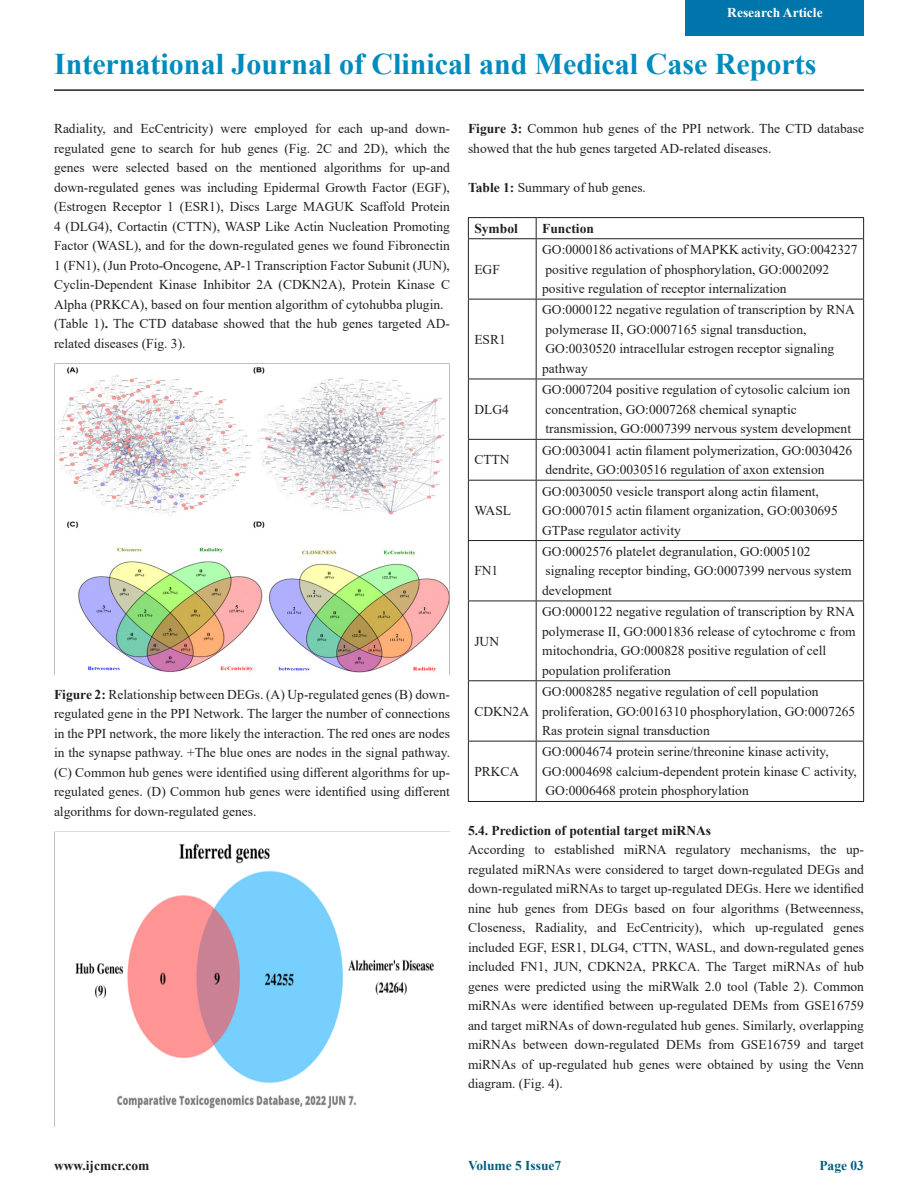
<style>
.page{position:relative;width:918px;height:1188px;background:#fff}
.page>*{position:absolute;margin:0;border:0;box-sizing:border-box;transform-origin:0 0}
.t1{font:700 30px "Times New Roman";color:#008bbd}
.t2{font:13.5px/19.5px "Times New Roman";color:#231f20;text-align:justify}
.t3{font:700 13.5px "Times New Roman";color:#231f20}
.t4{font:700 13.5px "Times New Roman";color:#005d80}
.t5{font:700 13.5px "Times New Roman";color:#fff}
.s1{font-weight:700}
</style>
<div class="page">
<hr style="left:54px;top:89px;width:810px;height:2px;background:#231f20">
<div style="left:686px;top:0;width:178px;height:35px;background:#0075ac"></div>
<img style="left:55px;top:367px;width:394px;height:306px">
<img style="left:75px;top:843px;width:359px;height:266px">
<hr style="left:468px;top:217px;width:68px;height:1px;background:#231f20">
<svg style="left:468px;top:218px;width:1px;height:20px"></svg>
<hr style="left:536px;top:217px;width:328px;height:1px;background:#231f20">
<svg style="left:536px;top:218px;width:1px;height:20px"></svg>
<svg style="left:863px;top:218px;width:1px;height:20px"></svg>
<hr style="left:468px;top:238px;width:68px;height:1px;background:#231f20">
<hr style="left:468px;top:239px;width:1px;height:60px;background:#231f20">
<hr style="left:536px;top:238px;width:328px;height:1px;background:#231f20">
<hr style="left:536px;top:239px;width:1px;height:60px;background:#231f20">
<hr style="left:863px;top:239px;width:1px;height:60px;background:#231f20">
<hr style="left:468px;top:299px;width:68px;height:1px;background:#231f20">
<hr style="left:468px;top:299px;width:1px;height:80px;background:#231f20">
<hr style="left:536px;top:299px;width:328px;height:1px;background:#231f20">
<hr style="left:536px;top:299px;width:1px;height:80px;background:#231f20">
<hr style="left:863px;top:299px;width:1px;height:80px;background:#231f20">
<hr style="left:468px;top:379px;width:68px;height:1px;background:#231f20">
<hr style="left:468px;top:379px;width:1px;height:60px;background:#231f20">
<hr style="left:536px;top:379px;width:328px;height:1px;background:#231f20">
<hr style="left:536px;top:379px;width:1px;height:60px;background:#231f20">
<hr style="left:863px;top:379px;width:1px;height:60px;background:#231f20">
<hr style="left:468px;top:439px;width:68px;height:1px;background:#231f20">
<hr style="left:468px;top:440px;width:1px;height:40px;background:#231f20">
<hr style="left:536px;top:439px;width:328px;height:1px;background:#231f20">
<hr style="left:536px;top:440px;width:1px;height:40px;background:#231f20">
<hr style="left:863px;top:440px;width:1px;height:40px;background:#231f20">
<hr style="left:468px;top:480px;width:68px;height:1px;background:#231f20">
<hr style="left:468px;top:481px;width:1px;height:59px;background:#231f20">
<hr style="left:536px;top:480px;width:328px;height:1px;background:#231f20">
<hr style="left:536px;top:481px;width:1px;height:59px;background:#231f20">
<hr style="left:863px;top:481px;width:1px;height:59px;background:#231f20">
<hr style="left:468px;top:540px;width:68px;height:1px;background:#231f20">
<hr style="left:468px;top:541px;width:1px;height:60px;background:#231f20">
<hr style="left:536px;top:540px;width:328px;height:1px;background:#231f20">
<hr style="left:536px;top:541px;width:1px;height:60px;background:#231f20">
<hr style="left:863px;top:541px;width:1px;height:60px;background:#231f20">
<hr style="left:468px;top:601px;width:68px;height:1px;background:#231f20">
<hr style="left:468px;top:601px;width:1px;height:79px;background:#231f20">
<hr style="left:536px;top:601px;width:328px;height:1px;background:#231f20">
<hr style="left:536px;top:601px;width:1px;height:79px;background:#231f20">
<hr style="left:863px;top:601px;width:1px;height:79px;background:#231f20">
<hr style="left:468px;top:680px;width:68px;height:1px;background:#231f20">
<hr style="left:468px;top:681px;width:1px;height:60px;background:#231f20">
<hr style="left:536px;top:680px;width:328px;height:1px;background:#231f20">
<hr style="left:536px;top:681px;width:1px;height:60px;background:#231f20">
<hr style="left:863px;top:681px;width:1px;height:60px;background:#231f20">
<hr style="left:468px;top:741px;width:68px;height:1px;background:#231f20">
<hr style="left:468px;top:742px;width:1px;height:59px;background:#231f20">
<hr style="left:536px;top:741px;width:328px;height:1px;background:#231f20">
<hr style="left:536px;top:742px;width:1px;height:59px;background:#231f20">
<hr style="left:863px;top:742px;width:1px;height:59px;background:#231f20">
<hr style="left:468px;top:801px;width:68px;height:1px;background:#231f20">
<hr style="left:536px;top:801px;width:328px;height:1px;background:#231f20">
<p class="t5" style="left:727px;top:2px;width:97px">Research Article</p>
<p class="t1" style="left:54px;top:43px;width:764px">International Journal of Clinical and Medical Case Reports</p>
<p class="t2" style="left:54px;top:119px;width:398px">Radiality, and EcCentricity) were employed for each up-and down&shy;regulated gene to search for hub genes (Fig. 2C and 2D), which the genes were selected based on the mentioned algorithms for up-and down-regulated genes was including Epidermal Growth Factor (EGF), (Estrogen Receptor 1 (ESR1), Discs Large MAGUK Scaffold Protein 4 (DLG4), Cortactin (CTTN), WASP Like Actin Nucleation Promoting Factor (WASL), and for the down-regulated genes we found Fibronectin 1 (FN1), (Jun Proto-Oncogene, AP-1 Transcription Factor Subunit (JUN), Cyclin-Dependent Kinase Inhibitor 2A (CDKN2A), Protein Kinase C Alpha (PRKCA), based on four mention algorithm of cytohubba plugin.</p>
<p class="t2" style="left:54px;top:314px;width:398px">(Table 1)<span class="s1">.</span> The CTD database showed that the hub genes targeted AD&shy;related diseases (Fig. 3).</p>
<p class="t2" style="left:54px;top:684px;width:398px"><span class="s1">Figure 2:</span> Relationship between DEGs. (A) Up-regulated genes (B) down&shy;regulated gene in the PPI Network. The larger the number of connections in the PPI network, the more likely the interaction. The red ones are nodes in the synapse pathway. +The blue ones are nodes in the signal pathway. (C) Common hub genes were identified using different algorithms for up&shy;regulated genes. (D) Common hub genes were identified using different algorithms for down-regulated genes.</p>
<p class="t2" style="left:468px;top:119px;width:398px"><span class="s1">Figure 3:</span> Common hub genes of the PPI network. The CTD database showed that the hub genes targeted AD-related diseases.</p>
<p class="t2" style="left:468px;top:177px;width:179px"><span class="s1">Table 1:</span> Summary of hub genes.</p>
<p class="t3" style="left:474px;top:218px;width:45px">Symbol</p>
<p class="t3" style="left:542px;top:218px;width:53px">Function</p>
<p class="t2" style="left:474px;top:259px;width:27px">EGF</p>
<p class="t2" style="left:542px;top:239px;width:317px">GO:0000186 activations of MAPKK activity, GO:0042327</p>
<p class="t2" style="left:546px;top:259px;width:285px">positive regulation of phosphorylation, GO:0002092</p>
<p class="t2" style="left:542px;top:278px;width:246px">positive regulation of receptor internalization</p>
<p class="t2" style="left:474px;top:329px;width:33px">ESR1</p>
<p class="t2" style="left:474px;top:399px;width:36px">DLG4</p>
<p class="t2" style="left:474px;top:450px;width:37px">CTTN</p>
<p class="t2" style="left:474px;top:500px;width:38px">WASL</p>
<p class="t2" style="left:474px;top:561px;width:26px">FN1</p>
<p class="t2" style="left:474px;top:631px;width:26px">JUN</p>
<p class="t2" style="left:474px;top:701px;width:56px">CDKN2A</p>
<p class="t2" style="left:542px;top:300px;width:314px">GO:0000122 negative regulation of transcription by RNA</p>
<p class="t2" style="left:546px;top:319px;width:262px">polymerase II, GO:0007165 signal transduction,</p>
<p class="t2" style="left:546px;top:339px;width:290px">GO:0030520 intracellular estrogen receptor signaling</p>
<p class="t2" style="left:542px;top:358px;width:47px">pathway</p>
<p class="t2" style="left:542px;top:380px;width:310px">GO:0007204 positive regulation of cytosolic calcium ion</p>
<p class="t2" style="left:546px;top:399px;width:253px">concentration, GO:0007268 chemical synaptic</p>
<p class="t2" style="left:546px;top:419px;width:307px">transmission, GO:0007399 nervous system development</p>
<p class="t2" style="left:542px;top:440px;width:312px">GO:0030041 actin filament polymerization, GO:0030426</p>
<p class="t2" style="left:546px;top:459px;width:280px">dendrite, GO:0030516 regulation of axon extension</p>
<p class="t2" style="left:542px;top:481px;width:278px">GO:0030050 vesicle transport along actin filament,</p>
<p class="t2" style="left:542px;top:500px;width:297px">GO:0007015 actin filament organization, GO:0030695</p>
<p class="t2" style="left:542px;top:520px;width:140px">GTPase regulator activity</p>
<p class="t2" style="left:542px;top:541px;width:270px">GO:0002576 platelet degranulation, GO:0005102</p>
<p class="t2" style="left:546px;top:561px;width:307px">signaling receptor binding, GO:0007399 nervous system</p>
<p class="t2" style="left:542px;top:580px;width:71px">development</p>
<p class="t2" style="left:542px;top:602px;width:314px">GO:0000122 negative regulation of transcription by RNA</p>
<p class="t2" style="left:542px;top:621px;width:315px">polymerase II, GO:0001836 release of cytochrome c from</p>
<p class="t2" style="left:542px;top:641px;width:286px">mitochondria, GO:000828 positive regulation of cell</p>
<p class="t2" style="left:542px;top:660px;width:130px">population proliferation</p>
<p class="t2" style="left:542px;top:681px;width:278px">GO:0008285 negative regulation of cell population</p>
<p class="t2" style="left:542px;top:701px;width:315px">proliferation, GO:0016310 phosphorylation, GO:0007265</p>
<p class="t2" style="left:542px;top:720px;width:169px">Ras protein signal transduction</p>
<p class="t2" style="left:542px;top:742px;width:288px">GO:0004674 protein serine/threonine kinase activity,</p>
<p class="t2" style="left:542px;top:761px;width:316px">GO:0004698 calcium-dependent protein kinase C activity,</p>
<p class="t2" style="left:546px;top:781px;width:205px">GO:0006468 protein phosphorylation</p>
<p class="t3" style="left:468px;top:821px;width:245px">5.4. Prediction of potential target miRNAs</p>
<p class="t2" style="left:468px;top:840px;width:398px">According to established miRNA regulatory mechanisms, the up&shy;regulated miRNAs were considered to target down-regulated DEGs and down-regulated miRNAs to target up-regulated DEGs. Here we identified nine hub genes from DEGs based on four algorithms (Betweenness, Closeness, Radiality, and EcCentricity), which up-regulated genes included EGF, ESR1, DLG4, CTTN, WASL, and down-regulated genes included FN1, JUN, CDKN2A, PRKCA. The Target miRNAs of hub genes were predicted using the miRWalk 2.0 tool (Table 2). Common miRNAs were identified between up-regulated DEMs from GSE16759 and target miRNAs of down-regulated hub genes. Similarly, overlapping miRNAs between down-regulated DEMs from GSE16759 and target miRNAs of up-regulated hub genes were obtained by using the Venn diagram. (Fig. 4).</p>
<p class="t2" style="left:474px;top:761px;width:47px">PRKCA</p>
<p class="t3" style="left:54px;top:1156px;width:97px">www.ijcmcr.com</p>
<p class="t4" style="left:468px;top:1156px;width:95px">Volume 5 Issue7</p>
<p class="t4" style="left:819px;top:1156px;width:46px">Page 03</p>
</div>
